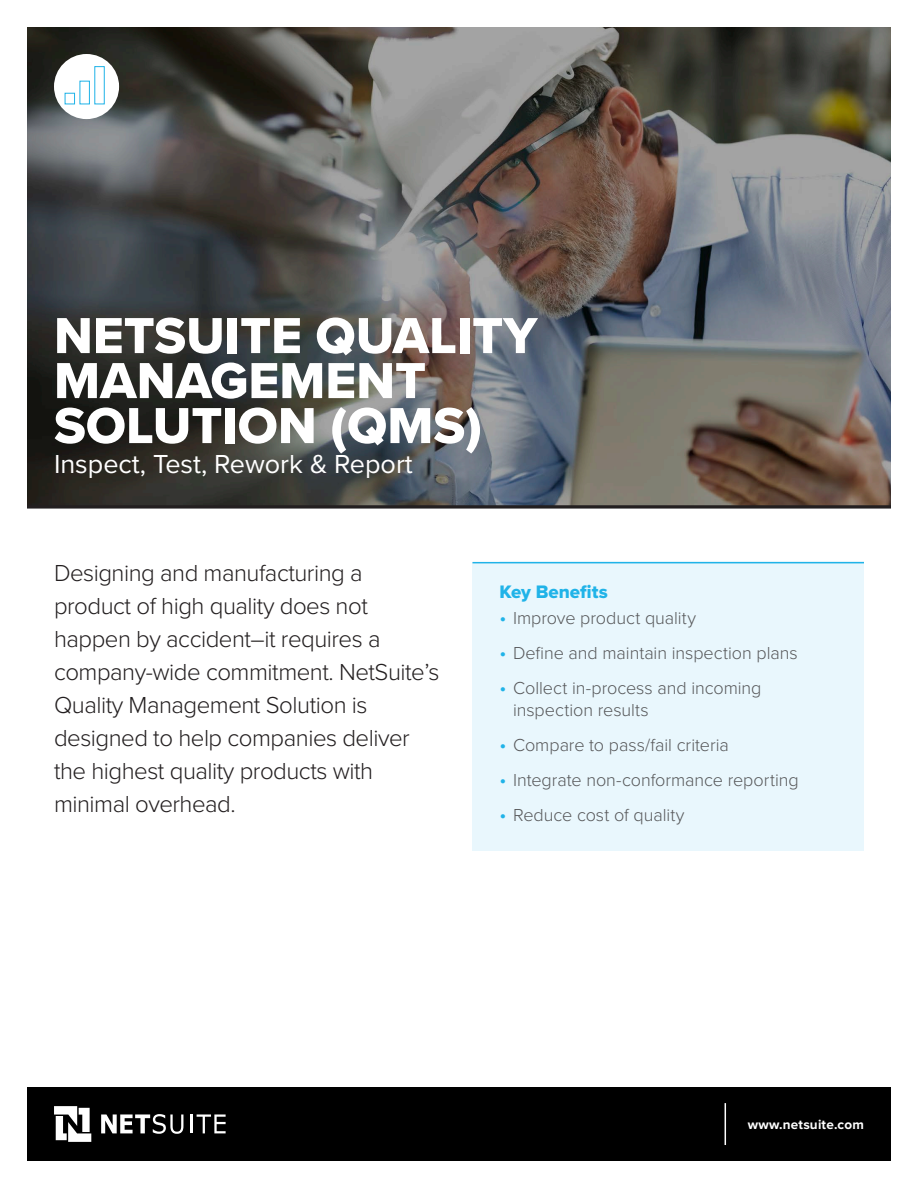
<style>
.page{position:relative;width:918px;height:1188px;background:#fff}
.page>*{position:absolute;margin:0;border:0;box-sizing:border-box;transform-origin:0 0}
.H1-sub_2016{font:52.5px/45px "Proxima Nova Extrabld";color:#fff}
.H1-sub_2016-2{font:27px "Proxima Nova";color:#fff}
.t1{font:300 24px/33px "Proxima Nova";letter-spacing:-.02em;color:#231f20}
.H3_sidebar_blue_head{font:18.75px "Proxima Nova Extrabld";color:#20b3e8}
.t2{font:300 18px/21.6px "Proxima Nova";letter-spacing:-.005em;color:#57585a}
.t3{font:700 13.5px "Proxima Nova";letter-spacing:.015em;color:#fff}
.s1{font-weight:400;font-size:19.5px;color:#20b3e8}
</style>
<div class="page">
<div style="left:27px;top:1087px;width:864px;height:74px;background:#000"></div>
<hr style="left:725px;top:1103px;width:1px;height:42px;background:#fff">
<svg style="left:54px;top:1106px;width:37px;height:36px"></svg>
<svg style="left:101px;top:1114px;width:82px;height:20px"></svg>
<hr style="left:190px;top:1114px;width:3px;height:19px;background:#fff">
<svg style="left:197px;top:1114px;width:29px;height:19px"></svg>
<svg style="left:27px;top:27px;width:864px;height:478px;background:#5c5b58"></svg>
<hr style="left:27px;top:505px;width:864px;height:3px;background:#231f20">
<div style="left:472px;top:562px;width:392px;height:288px;background:#e9f7fd"></div>
<hr style="left:472px;top:562px;width:392px;height:1px;background:#20b3e8">
<div style="left:54px;top:54px;width:65px;height:65px;background:#fff;border-radius:50%"></div>
<div style="left:65px;top:93px;width:10px;height:11px;border:1px solid #20b3e8"></div>
<div style="left:79px;top:81px;width:11px;height:23px;border:1px solid #20b3e8"></div>
<div style="left:94px;top:66px;width:11px;height:38px;border:1px solid #20b3e8"></div>
<p class="H1-sub_2016" style="left:54px;top:316px;width:485px">NETSUITE QUALITY<br>MANAGEMENT<br>SOLUTION (QMS)</p>
<p class="H1-sub_2016-2" style="left:54px;top:448px;width:360px">Inspect, Test, Rework &amp; Report</p>
<p class="t1" style="left:54px;top:557px;width:387px">Designing and manufacturing a product of high quality does not happen by accident–it requires a company-wide commitment. NetSuite’s<br>Quality Management Solution is designed to help companies deliver the highest quality products with minimal overhead.</p>
<p class="H3_sidebar_blue_head" style="left:500px;top:581px;width:110px">Key Benefits</p>
<p class="t2" style="left:500px;top:608px;width:198px"><span class="s1">•</span> Improve product quality</p>
<p class="t2" style="left:500px;top:643px;width:300px"><span class="s1">•</span> Define and maintain inspection plans</p>
<p class="t2" style="left:513px;top:678px;width:250px;text-indent:-14px"><span class="s1">•</span> Collect in-process and incoming inspection results</p>
<p class="t2" style="left:500px;top:735px;width:231px"><span class="s1">•</span> Compare to pass/fail criteria</p>
<p class="t2" style="left:500px;top:770px;width:301px"><span class="s1">•</span> Integrate non-conformance reporting</p>
<p class="t2" style="left:500px;top:805px;width:187px"><span class="s1">•</span> Reduce cost of quality</p>
<p class="t3" style="left:748px;top:1117px;width:118px">www.netsuite.com</p>
</div>
